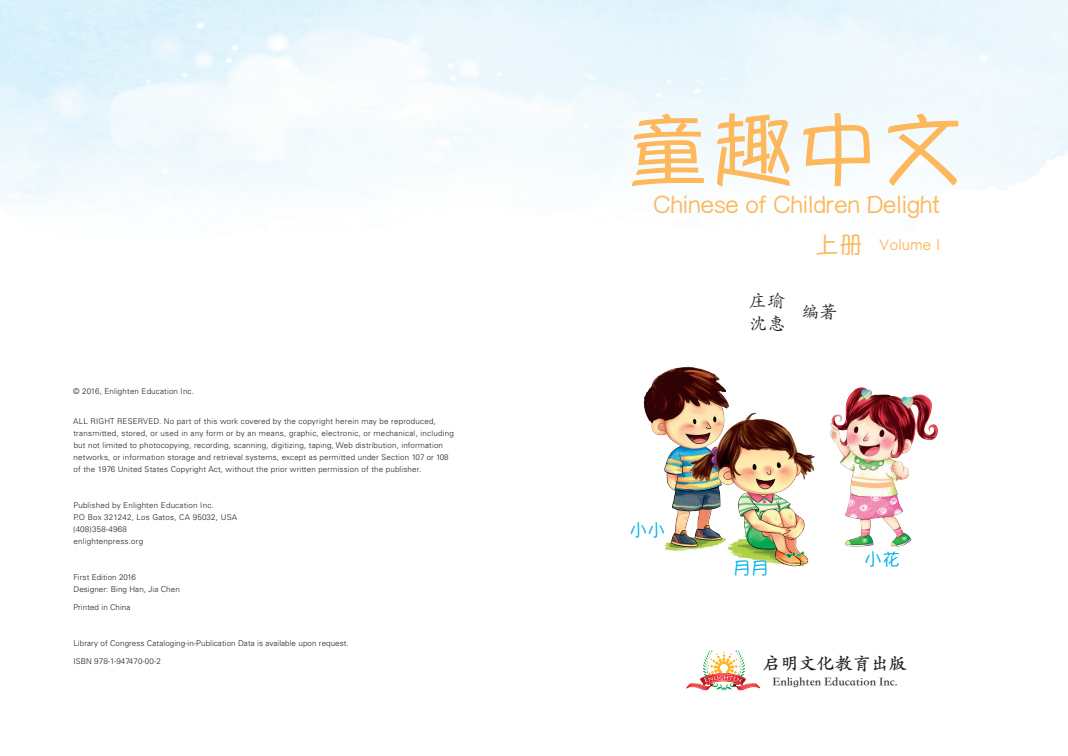
<style>
.page{position:relative;width:1068px;height:756px;background:#fff}
.page>*{position:absolute;margin:0;border:0;box-sizing:border-box;transform-origin:0 0}
.t1{font:85px "Yuppy SC";color:#fcb85b}
.t2{font:24px "Yuppy SC";color:#fcb85b}
.t3{font:700 18px "ST Kaiti SC";color:#231f20}
.t4{font:18px/23px "ST Kaiti SC";color:#231f20}
.t5{font:18px "Yuppy SC";color:#00b1ec}
.t6{font:15px "Yuppy SC";letter-spacing:.03em;color:#fcb85b}
.t7{font:700 12px "ST Kaiti SC";color:#231f20}
.t8{font:300 8px/12px "Univers LT Std";letter-spacing:.02em;color:#231f20}
.s1{font-size:24px}
</style>
<div class="page">
<img style="left:643px;top:366px;width:42px;height:185px">
<img style="left:685px;top:366px;width:102px;height:199px">
<img style="left:787px;top:387px;width:152px;height:180px">
<img style="left:686px;top:650px;width:73px;height:42px">
<p class="t8" style="left:73px;top:385px;width:122px">© 2016, Enlighten Education Inc.</p>
<p class="t8" style="left:73px;top:415px;width:382px">ALL RIGHT RESERVED. No part of this work covered by the copyright herein may be reproduced, transmitted, stored, or used in any form or by an means, graphic, electronic, or mechanical, including but not limited to photocopying, recording, scanning, digitizing, taping, Web distribution, information networks, or information storage and retrieval systems, except as permitted under Section 107 or 108 of the 1976 United States Copyright Act, without the prior written permission of the publisher.</p>
<p class="t8" style="left:73px;top:499px;width:165px">Published by Enlighten Education Inc.<br>P.O Box 321242, Los Gatos, CA 95032, USA (408)358-4968<br>enlightenpress.org</p>
<p class="t8" style="left:73px;top:571px;width:108px">First Edition 2016<br>Designer: Bing Han, Jia Chen</p>
<p class="t8" style="left:73px;top:601px;width:59px">Printed in China</p>
<p class="t8" style="left:73px;top:637px;width:277px">Library of Congress Cataloging-in-Publication Data is available upon request.</p>
<p class="t8" style="left:73px;top:655px;width:89px">ISBN 978-1-947470-00-2</p>
<h1 class="t1" style="left:624px;top:106px;width:341px">童趣中文</h1>
<h2 class="t2" style="left:653px;top:191px;width:287px">Chinese of Children Delight</h2>
<h3 class="t6" style="left:814px;top:236px;width:127px"><span class="s1">上册</span> Volume I</h3>
<h3 class="t4" style="left:748px;top:288px;width:38px">庄瑜沈惠</h3>
<h3 class="t4" style="left:800px;top:299px;width:37px">编著</h3>
<h3 class="t5" style="left:629px;top:521px;width:37px">小小</h3>
<h3 class="t5" style="left:733px;top:558px;width:37px">月月</h3>
<h3 class="t5" style="left:864px;top:549px;width:37px">小花</h3>
<h3 class="t3" style="left:762px;top:650px;width:145px">启明文化教育出版</h3>
<h3 class="t7" style="left:772px;top:673px;width:126px">Enlighten Education Inc.</h3>
</div>
